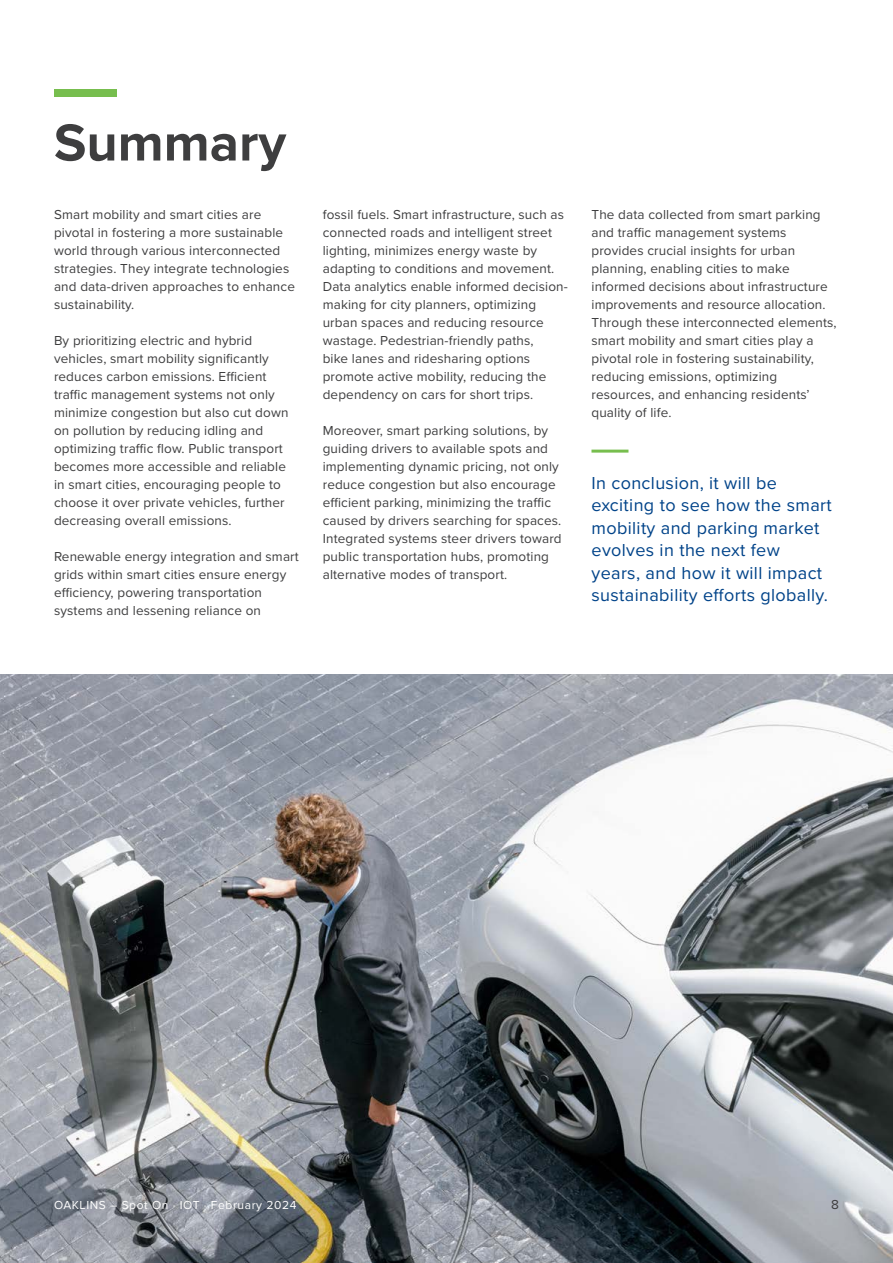
<style>
.page{position:relative;width:893px;height:1263px;background:#fff}
.page>*{position:absolute;margin:0;border:0;box-sizing:border-box;transform-origin:0 0}
._03_headline_level_1{font:700 54px "Proxima Nova";color:#3e3e3f}
._07_pullout_quote{font:18px/22.5px "Proxima Nova";letter-spacing:.02em;color:#004389}
._01_bodycopy{font:13.5px/18px "Proxima Nova";letter-spacing:.01em;color:#3e3e3f}
.t1{font:12px "Proxima Nova";letter-spacing:.05em;color:#fff}
</style>
<div class="page">
<div style="left:54px;top:89px;width:63px;height:8px;background:#77be4e"></div>
<hr style="left:591px;top:450px;width:37px;height:3px;background:#77be4e">
<img style="left:0;top:675px;width:893px;height:588px">
<p class="_03_headline_level_1" style="left:54px;top:102px;width:234px">Summary</p>
<p class="_01_bodycopy" style="left:54px;top:204px;width:242px">Smart mobility and smart cities are pivotal in fostering a more sustainable world through various interconnected strategies. They integrate technologies and data-driven approaches to enhance sustainability.</p>
<p class="_01_bodycopy" style="left:54px;top:330px;width:236px">By prioritizing electric and hybrid vehicles, smart mobility significantly reduces carbon emissions. Efficient traffic management systems not only minimize congestion but also cut down on pollution by reducing idling and optimizing traffic flow. Public transport becomes more accessible and reliable in smart cities, encouraging people to choose it over private vehicles, further decreasing overall emissions.</p>
<p class="_01_bodycopy" style="left:54px;top:546px;width:246px">Renewable energy integration and smart grids within smart cities ensure energy efficiency, powering transportation systems and lessening reliance on</p>
<p class="_01_bodycopy" style="left:323px;top:204px;width:247px">fossil fuels. Smart infrastructure, such as connected roads and intelligent street lighting, minimizes energy waste by adapting to conditions and movement.<br>Data analytics enable informed decision&shy;making for city planners, optimizing urban spaces and reducing resource wastage. Pedestrian-friendly paths,<br>bike lanes and ridesharing options promote active mobility, reducing the dependency on cars for short trips.</p>
<p class="_01_bodycopy" style="left:323px;top:420px;width:240px">Moreover, smart parking solutions, by guiding drivers to available spots and implementing dynamic pricing, not only reduce congestion but also encourage efficient parking, minimizing the traffic caused by drivers searching for spaces.<br>Integrated systems steer drivers toward public transportation hubs, promoting alternative modes of transport.</p>
<p class="_01_bodycopy" style="left:591px;top:204px;width:247px">The data collected from smart parking and traffic management systems provides crucial insights for urban planning, enabling cities to make informed decisions about infrastructure improvements and resource allocation.<br>Through these interconnected elements, smart mobility and smart cities play a pivotal role in fostering sustainability, reducing emissions, optimizing resources, and enhancing residents’ quality of life.</p>
<p class="_07_pullout_quote" style="left:591px;top:471px;width:242px">In conclusion, it will be exciting to see how the smart mobility and parking market evolves in the next few years, and how it will impact sustainability efforts globally.</p>
<p class="t1" style="left:54px;top:1196px;width:244px">OAKLINS – Spot On · IOT · February 2024</p>
<p class="_01_bodycopy" style="left:831px;top:1194px;width:9px">8</p>
</div>
